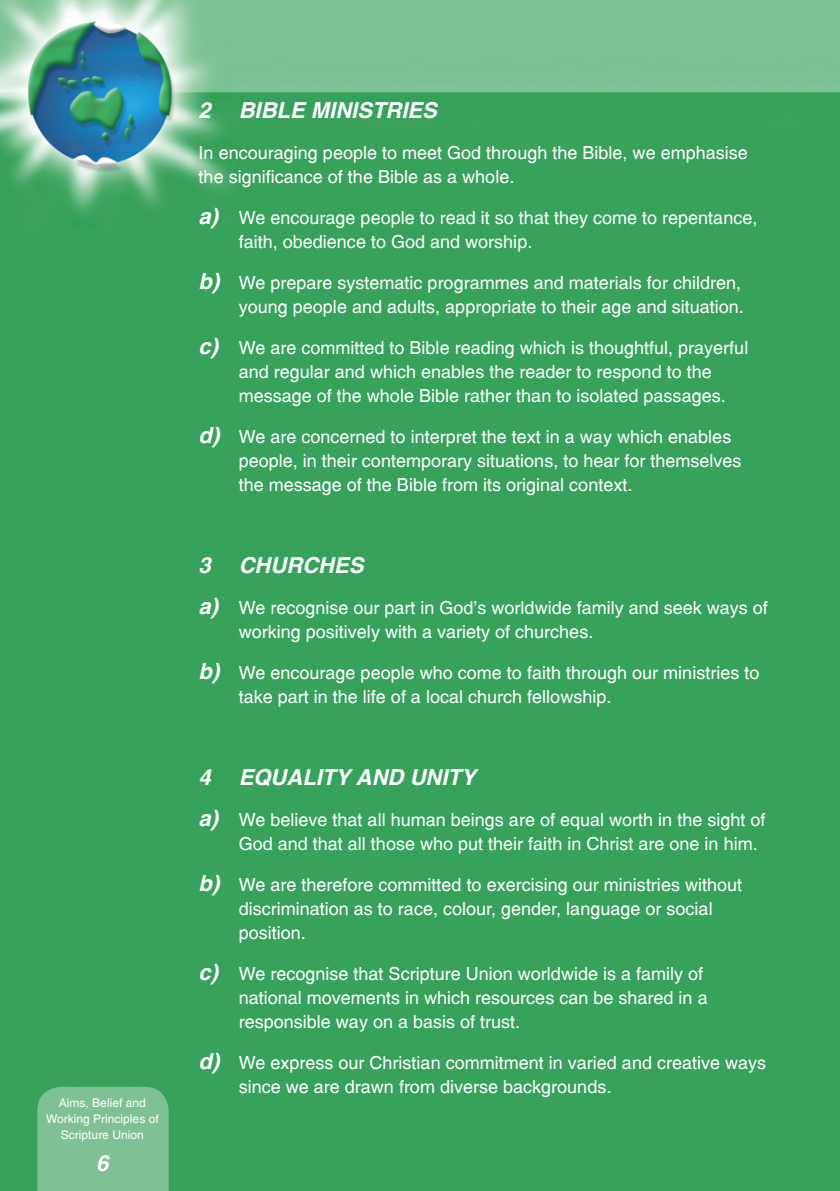
<style>
.page{position:relative;width:840px;height:1191px;background:#fff}
.page>*{position:absolute;margin:0;border:0;box-sizing:border-box;transform-origin:0 0}
.t1{font:italic 700 22px "Switzerland";color:#fff}
.t2{font:18px/24px "Switzerland Plain";color:#fff}
.t3{font:12px/16px "Switzerland Plain";color:#fff;text-align:center}
.s1{font-family:"Switzerland";font-weight:700;font-style:italic;font-size:22px}
</style>
<div class="page">
<img style="left:0;top:0;width:839px;height:1191px">
<div style="left:37px;top:1086px;width:131px;height:105px;background:#7fc194"></div>
<p class="t3" style="left:46px;top:1094px;width:114px">Aims, Belief and<br>Working Principles of<br>Scripture Union</p>
<p class="t1" style="left:96px;top:1150px;width:14px">6</p>
<p class="t1" style="left:198px;top:97px;width:14px">2</p>
<p class="t1" style="left:238px;top:97px;width:200px">BIBLE MINISTRIES</p>
<p class="t2" style="left:198px;top:141px;width:550px">In encouraging people to meet God through the Bible, we emphasise the significance of the Bible as a whole.</p>
<p class="t2" style="left:238px;top:206px;width:520px;text-indent:-40px"><span class="s1">a)</span> We encourage people to read it so that they come to repentance, faith, obedience to God and worship.</p>
<p class="t2" style="left:198px;top:271px;width:546px;text-align:right"><span class="s1">b)</span> We prepare systematic programmes and materials for children, young people and adults, appropriate to their age and situation.</p>
<p class="t2" style="left:238px;top:336px;width:511px;text-indent:-40px"><span class="s1">c)</span> We are committed to Bible reading which is thoughtful, prayerful and regular and which enables the reader to respond to the message of the whole Bible rather than to isolated passages.</p>
<p class="t2" style="left:238px;top:425px;width:504px;text-indent:-40px"><span class="s1">d)</span> We are concerned to interpret the text in a way which enables people, in their contemporary situations, to hear for themselves the message of the Bible from its original context.</p>
<p class="t1" style="left:198px;top:552px;width:14px">3</p>
<p class="t1" style="left:238px;top:552px;width:126px">CHURCHES</p>
<p class="t2" style="left:238px;top:596px;width:530px;text-indent:-40px"><span class="s1">a)</span> We recognise our part in God’s worldwide family and seek ways of working positively with a variety of churches.</p>
<p class="t2" style="left:238px;top:661px;width:522px;text-indent:-40px"><span class="s1">b)</span> We encourage people who come to faith through our ministries to take part in the life of a local church fellowship.</p>
<p class="t1" style="left:198px;top:764px;width:14px">4</p>
<p class="t1" style="left:238px;top:764px;width:238px">EQUALITY AND UNITY</p>
<p class="t2" style="left:238px;top:808px;width:528px;text-indent:-40px"><span class="s1">a)</span> We believe that all human beings are of equal worth in the sight of<br>God and that all those who put their faith in Christ are one in him.</p>
<p class="t2" style="left:238px;top:873px;width:504px;text-indent:-40px"><span class="s1">b)</span> We are therefore committed to exercising our ministries without discrimination as to race, colour, gender, language or social position.</p>
<p class="t2" style="left:238px;top:962px;width:470px;text-indent:-40px"><span class="s1">c)</span> We recognise that Scripture Union worldwide is a family of national movements in which resources can be shared in a responsible way on a basis of trust.</p>
<p class="t2" style="left:238px;top:1051px;width:528px;text-indent:-40px"><span class="s1">d)</span> We express our Christian commitment in varied and creative ways since we are drawn from diverse backgrounds.</p>
</div>
